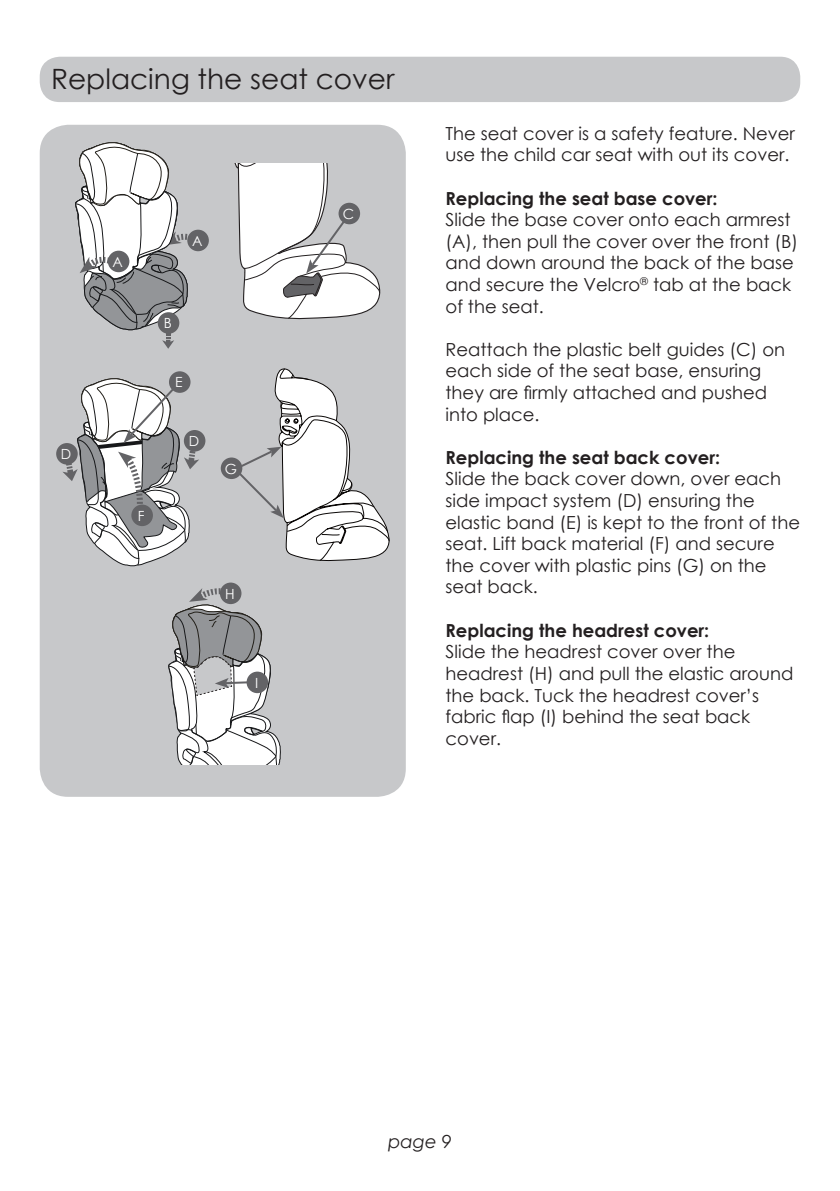
<style>
.page{position:relative;width:840px;height:1191px;background:#fff}
.page>*{position:absolute;margin:0;border:0;box-sizing:border-box;transform-origin:0 0}
.t1{font:28px "Century Gothic";color:#231f20}
.Body_text_CG_9pt{font:18px/21.6px "Century Gothic";color:#231f20}
.Body_text_CG_9pt-2{font:700 18px "Century Gothic";color:#231f20}
.t2{font:italic 18px "Century Gothic";color:#231f20}
.Body_text_CG_9pt-3{font:14px "Century Gothic";color:#fff}
</style>
<div class="page">
<div style="left:40px;top:125px;width:365px;height:672px;background:#c7c8ca;border-radius:28px"></div>
<div style="left:40px;top:57px;width:759px;height:45px;background:#c7c8ca;border-radius:20px"></div>
<div style="left:221px;top:457px;width:21px;height:22px;background:#636366;border-radius:50%"></div>
<div style="left:220px;top:582px;width:21px;height:22px;background:#636366;border-radius:50%"></div>
<svg style="left:75px;top:142px;width:131px;height:207px"></svg>
<div style="left:187px;top:230px;width:22px;height:21px;background:#636366;border-radius:50%"></div>
<div style="left:56px;top:443px;width:22px;height:21px;background:#636366;border-radius:50%"></div>
<div style="left:184px;top:430px;width:21px;height:21px;background:#636366;border-radius:50%"></div>
<div style="left:108px;top:251px;width:21px;height:21px;background:#636366;border-radius:50%"></div>
<div style="left:158px;top:312px;width:21px;height:22px;background:#636366;border-radius:50%"></div>
<div style="left:169px;top:371px;width:21px;height:22px;background:#636366;border-radius:50%"></div>
<svg style="left:62px;top:376px;width:137px;height:190px"></svg>
<svg style="left:168px;top:587px;width:113px;height:177px"></svg>
<svg style="left:228px;top:163px;width:162px;height:398px"></svg>
<p class="t1" style="left:51px;top:59px;width:344px">Replacing the seat cover</p>
<p class="Body_text_CG_9pt-3" style="left:61px;top:444px;width:12px">D</p>
<p class="Body_text_CG_9pt-3" style="left:113px;top:252px;width:12px">A</p>
<p class="Body_text_CG_9pt-3" style="left:192px;top:231px;width:12px">A</p>
<p class="Body_text_CG_9pt-3" style="left:164px;top:313px;width:10px">B</p>
<p class="Body_text_CG_9pt-3" style="left:175px;top:372px;width:9px">E</p>
<p class="Body_text_CG_9pt-3" style="left:188px;top:431px;width:12px">D</p>
<p class="Body_text_CG_9pt-3" style="left:138px;top:506px;width:8px">F</p>
<p class="Body_text_CG_9pt-3" style="left:224px;top:459px;width:14px">G</p>
<p class="Body_text_CG_9pt-3" style="left:225px;top:584px;width:11px">H</p>
<p class="Body_text_CG_9pt-3" style="left:255px;top:673px;width:5px">I</p>
<p class="Body_text_CG_9pt-3" style="left:342px;top:204px;width:13px">C</p>
<p class="Body_text_CG_9pt" style="left:445px;top:122px;width:351px">The seat cover is a safety feature. Never use the child car seat with out its cover.</p>
<p class="Body_text_CG_9pt-2" style="left:445px;top:184px;width:273px">Replacing the seat base cover:</p>
<p class="Body_text_CG_9pt" style="left:445px;top:208px;width:354px">Slide the base cover onto each armrest (A), then pull the cover over the front (B) and down around the back of the base and secure the Velcro<sup>®</sup> tab at the back of the seat.</p>
<p class="Body_text_CG_9pt" style="left:445px;top:338px;width:341px">Reattach the plastic belt guides (C) on each side of the seat base, ensuring they are firmly attached and pushed into place.</p>
<p class="Body_text_CG_9pt-2" style="left:445px;top:443px;width:276px">Replacing the seat back cover:</p>
<p class="Body_text_CG_9pt" style="left:445px;top:468px;width:356px">Slide the back cover down, over each side impact system (D) ensuring the elastic band (E) is kept to the front of the seat. Lift back material (F) and secure the cover with plastic pins (G) on the seat back.</p>
<p class="Body_text_CG_9pt-2" style="left:445px;top:616px;width:265px">Replacing the headrest cover:</p>
<p class="Body_text_CG_9pt" style="left:445px;top:640px;width:349px">Slide the headrest cover over the headrest (H) and pull the elastic around the back. Tuck the headrest cover’s fabric flap (I) behind the seat back cover.</p>
<p class="t2" style="left:388px;top:1128px;width:65px">page 9</p>
</div>
